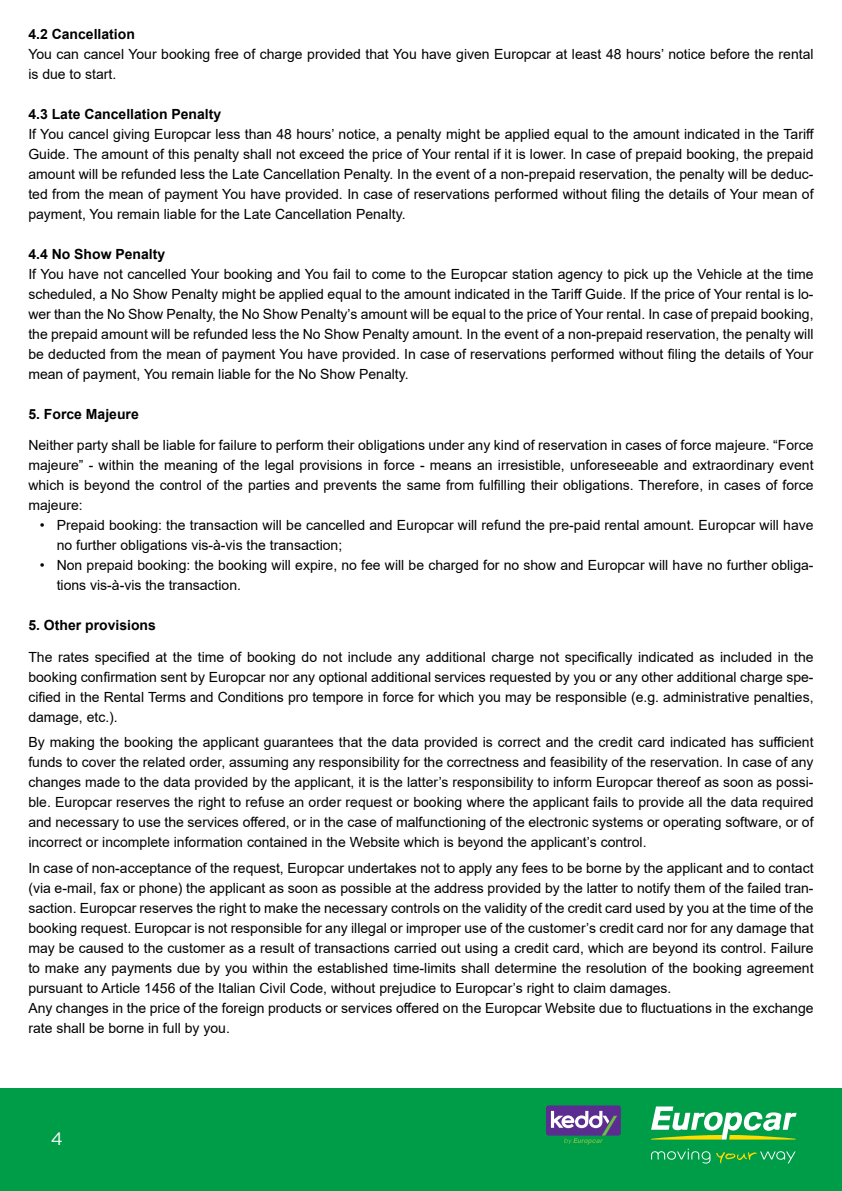
<style>
.page{position:relative;width:842px;height:1191px;background:#fff}
.page>*{position:absolute;margin:0;border:0;box-sizing:border-box;transform-origin:0 0}
.t1{font:18px "Gotham";color:#fff}
.t2{font:14px/20px "Arial";color:#000;text-align:justify}
.t3{font:700 14px "Arial";color:#000}
</style>
<div class="page">
<div style="left:0;top:1089px;width:842px;height:102px;background:#009d48"></div>
<svg style="left:651px;top:1106px;width:146px;height:33px"></svg>
<svg style="left:651px;top:1148px;width:59px;height:15px"></svg>
<svg style="left:716px;top:1151px;width:79px;height:12px"></svg>
<div style="left:546px;top:1105px;width:75px;height:30px;background:#5c2d91;border-radius:3px"></div>
<svg style="left:551px;top:1110px;width:66px;height:34px"></svg>
<p class="t3" style="left:28px;top:24px;width:108px">4.2 Cancellation</p>
<p class="t2" style="left:28px;top:44px;width:787px">You can cancel Your booking free of charge provided that You have given Europcar at least 48 hours’ notice before the rental is due to start.</p>
<p class="t3" style="left:28px;top:104px;width:194px">4.3 Late Cancellation Penalty</p>
<p class="t2" style="left:28px;top:124px;width:787px">If You cancel giving Europcar less than 48 hours’ notice, a penalty might be applied equal to the amount indicated in the Tariff Guide. The amount of this penalty shall not exceed the price of Your rental if it is lower. In case of prepaid booking, the prepaid amount will be refunded less the Late Cancellation Penalty. In the event of a non-prepaid reservation, the penalty will be deduc&shy;ted from the mean of payment You have provided. In case of reservations performed without filing the details of Your mean of payment, You remain liable for the Late Cancellation Penalty.</p>
<p class="t3" style="left:28px;top:244px;width:138px">4.4 No Show Penalty</p>
<p class="t2" style="left:28px;top:264px;width:787px">If You have not cancelled Your booking and You fail to come to the Europcar station agency to pick up the Vehicle at the time scheduled, a No Show Penalty might be applied equal to the amount indicated in the Tariff Guide. If the price of Your rental is lo&shy;wer than the No Show Penalty, the No Show Penalty’s amount will be equal to the price of Your rental. In case of prepaid booking, the prepaid amount will be refunded less the No Show Penalty amount. In the event of a non-prepaid reservation, the penalty will be deducted from the mean of payment You have provided. In case of reservations performed without filing the details of Your mean of payment, You remain liable for the No Show Penalty.</p>
<p class="t3" style="left:28px;top:404px;width:112px">5. Force Majeure</p>
<p class="t2" style="left:28px;top:435px;width:787px">Neither party shall be liable for failure to perform their obligations under any kind of reservation in cases of force majeure. “Force majeure” - within the meaning of the legal provisions in force - means an irresistible, unforeseeable and extraordinary event which is beyond the control of the parties and prevents the same from fulfilling their obligations. Therefore, in cases of force majeure:</p>
<p class="t2" style="left:57px;top:515px;width:758px;text-indent:-17px">• Prepaid booking: the transaction will be cancelled and Europcar will refund the pre-paid rental amount. Europcar will have no further obligations vis-à-vis the transaction;</p>
<p class="t2" style="left:57px;top:555px;width:758px;text-indent:-17px">• Non prepaid booking: the booking will expire, no fee will be charged for no show and Europcar will have no further obliga&shy;tions vis-à-vis the transaction.</p>
<p class="t3" style="left:28px;top:615px;width:129px">5. Other provisions</p>
<p class="t2" style="left:28px;top:646px;width:787px">The rates specified at the time of booking do not include any additional charge not specifically indicated as included in the booking confirmation sent by Europcar nor any optional additional services requested by you or any other additional charge spe&shy;cified in the Rental Terms and Conditions pro tempore in force for which you may be responsible (e.g. administrative penalties, damage, etc.).</p>
<p class="t2" style="left:28px;top:732px;width:787px">By making the booking the applicant guarantees that the data provided is correct and the credit card indicated has sufficient funds to cover the related order, assuming any responsibility for the correctness and feasibility of the reservation. In case of any changes made to the data provided by the applicant, it is the latter’s responsibility to inform Europcar thereof as soon as possi&shy;ble. Europcar reserves the right to refuse an order request or booking where the applicant fails to provide all the data required and necessary to use the services offered, or in the case of malfunctioning of the electronic systems or operating software, or of incorrect or incomplete information contained in the Website which is beyond the applicant’s control.</p>
<p class="t2" style="left:28px;top:858px;width:787px;text-align:left">In case of non-acceptance of the request, Europcar undertakes not to apply any fees to be borne by the applicant and to contact (via e-mail, fax or phone) the applicant as soon as possible at the address provided by the latter to notify them of the failed tran&shy;saction. Europcar reserves the right to make the necessary controls on the validity of the credit card used by you at the time of the booking request. Europcar is not responsible for any illegal or improper use of the customer’s credit card nor for any damage that may be caused to the customer as a result of transactions carried out using a credit card, which are beyond its control. Failure to make any payments due by you within the established time-limits shall determine the resolution of the booking agreement pursuant to Article 1456 of the Italian Civil Code, without prejudice to Europcar’s right to claim damages.<br>Any changes in the price of the foreign products or services offered on the Europcar Website due to fluctuations in the exchange rate shall be borne in full by you.</p>
<p class="t1" style="left:51px;top:1129px;width:14px">4</p>
</div>
